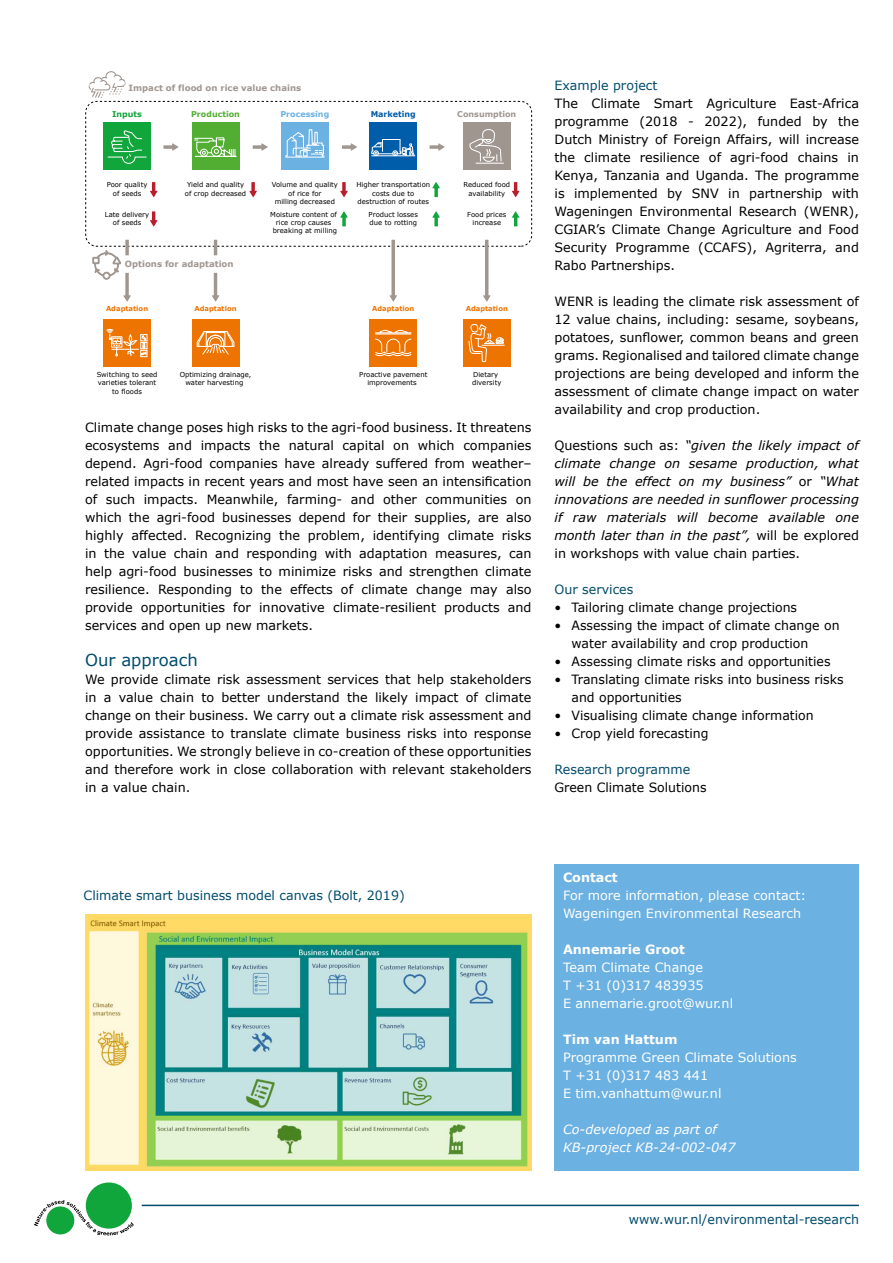
<style>
.page{position:relative;width:893px;height:1263px;background:#fff}
.page>*{position:absolute;margin:0;border:0;box-sizing:border-box;transform-origin:0 0}
.t1{font:16.5px "Verdana";color:#004b6c}
.t2{font:12.75px/18px "Verdana";color:#000;text-align:justify}
.t3{font:italic 12.75px/18px "Verdana";color:#000;text-align:justify}
.t4{font:12.75px/18px "Verdana";color:#fff}
.t5{font:12.75px "Verdana";color:#004b6c}
.t6{font:italic 12.75px/18px "Verdana";color:#fff}
.t7{font:700 12.75px "Verdana";color:#fff}
.t8{font:700 8.55px "Verdana";color:#a09690}
.t9{font:700 7.95px "Verdana";color:#a09690}
.t10{font:700 7.95px "Verdana";color:#6bb1e2}
.t11{font:700 7.95px "Verdana";color:#52ae32}
.t12{font:700 7.95px "Verdana";color:#005da9}
.t13{font:700 7.95px "Verdana";color:#11a63c}
.t14{font:6.9px/8.2px "Verdana";color:#000;text-align:center}
.t15{font:700 6.9px "Verdana";color:#ee7402}
.s1{font-style:normal}
</style>
<div class="page">
<hr style="left:142px;top:1205px;width:717px;height:1px;background:#004b6c">
<div style="left:86px;top:1182px;width:46px;height:46px;background:#11a63c;border-radius:50%"></div>
<svg style="left:34px;top:1200px;width:100px;height:35px"></svg>
<div style="left:554px;top:864px;width:305px;height:306px;background:#6bb1e2"></div>
<div style="left:192px;top:319px;width:47px;height:48px;background:#ee7402"></div>
<div style="left:281px;top:123px;width:47px;height:47px;background:#6bb1e2"></div>
<svg style="left:285px;top:129px;width:40px;height:29px"></svg>
<div style="left:463px;top:123px;width:47px;height:47px;background:#a09690"></div>
<svg style="left:468px;top:100px;width:36px;height:64px"></svg>
<div style="left:370px;top:123px;width:47px;height:47px;background:#005da9"></div>
<svg style="left:371px;top:139px;width:44px;height:17px"></svg>
<svg style="left:163px;top:143px;width:15px;height:8px"></svg>
<svg style="left:253px;top:143px;width:15px;height:8px"></svg>
<svg style="left:342px;top:143px;width:15px;height:8px"></svg>
<svg style="left:430px;top:143px;width:15px;height:8px"></svg>
<div style="left:85px;top:101px;width:447px;height:145px;border:1px dashed #000;border-radius:11px"></div>
<svg style="left:89px;top:71px;width:37px;height:27px"></svg>
<svg style="left:150px;top:182px;width:7px;height:15px"></svg>
<svg style="left:150px;top:211px;width:7px;height:15px"></svg>
<svg style="left:249px;top:182px;width:8px;height:15px"></svg>
<svg style="left:340px;top:182px;width:8px;height:15px"></svg>
<svg style="left:340px;top:211px;width:8px;height:15px"></svg>
<svg style="left:512px;top:182px;width:7px;height:15px"></svg>
<svg style="left:512px;top:211px;width:7px;height:15px"></svg>
<svg style="left:432px;top:211px;width:8px;height:15px"></svg>
<svg style="left:432px;top:182px;width:8px;height:15px"></svg>
<div style="left:104px;top:123px;width:47px;height:47px;background:#11a63c"></div>
<div style="left:104px;top:319px;width:47px;height:48px;background:#ee7402"></div>
<svg style="left:107px;top:130px;width:40px;height:34px"></svg>
<div style="left:192px;top:123px;width:47px;height:47px;background:#52ae32"></div>
<svg style="left:194px;top:137px;width:43px;height:20px"></svg>
<svg style="left:212px;top:273px;width:7px;height:29px"></svg>
<div style="left:370px;top:319px;width:47px;height:48px;background:#ee7402"></div>
<svg style="left:389px;top:240px;width:8px;height:62px"></svg>
<div style="left:463px;top:319px;width:47px;height:48px;background:#ee7402"></div>
<svg style="left:483px;top:240px;width:8px;height:62px"></svg>
<svg style="left:214px;top:240px;width:3px;height:15px"></svg>
<svg style="left:106px;top:329px;width:42px;height:28px"></svg>
<svg style="left:375px;top:330px;width:37px;height:27px"></svg>
<svg style="left:468px;top:324px;width:37px;height:39px"></svg>
<svg style="left:93px;top:240px;width:38px;height:62px"></svg>
<svg style="left:197px;top:331px;width:38px;height:24px"></svg>
<img style="left:86px;top:915px;width:445px;height:255px">
<p class="t8" style="left:129px;top:82px;width:174px">Impact of flood on rice value chains</p>
<p class="t13" style="left:112px;top:110px;width:31px">Inputs</p>
<p class="t11" style="left:191px;top:110px;width:50px">Production</p>
<p class="t10" style="left:280px;top:110px;width:50px">Processing</p>
<p class="t12" style="left:371px;top:110px;width:47px">Marketing</p>
<p class="t9" style="left:457px;top:110px;width:61px">Consumption</p>
<p class="t14" style="left:107px;top:181px;width:42px">Poor quality of seeds</p>
<p class="t14" style="left:105px;top:210px;width:46px">Late delivery of seeds</p>
<p class="t14" style="left:185px;top:181px;width:63px">Yield and quality of crop decreased</p>
<p class="t14" style="left:272px;top:181px;width:68px">Volume and quality of rice for<br>milling decreased</p>
<p class="t14" style="left:270px;top:210px;width:68px">Moisture content of rice crop causes breaking at milling</p>
<p class="t14" style="left:356px;top:181px;width:75px">Higher transportation costs due to destruction of routes</p>
<p class="t14" style="left:369px;top:210px;width:51px;text-align:left">Product losses due to rotting</p>
<p class="t14" style="left:463px;top:181px;width:48px">Reduced food availability</p>
<p class="t14" style="left:467px;top:210px;width:41px">Food prices increase</p>
<p class="t8" style="left:125px;top:259px;width:110px">Options for adaptation</p>
<p class="t15" style="left:106px;top:304px;width:44px">Adaptation</p>
<p class="t15" style="left:194px;top:304px;width:44px">Adaptation</p>
<p class="t15" style="left:372px;top:304px;width:44px">Adaptation</p>
<p class="t15" style="left:466px;top:304px;width:44px">Adaptation</p>
<p class="t14" style="left:97px;top:371px;width:62px">Switching to seed varieties tolerant to floods</p>
<p class="t14" style="left:180px;top:371px;width:73px">Optimizing drainage, water harvesting</p>
<p class="t14" style="left:359px;top:371px;width:70px">Proactive pavement improvements</p>
<p class="t14" style="left:472px;top:371px;width:31px;text-align:left">Dietary diversity</p>
<p class="t2" style="left:85px;top:419px;width:448px">Climate change poses high risks to the agri-food business. It threatens ecosystems and impacts the natural capital on which companies depend. Agri-food companies have already suffered from weather– related impacts in recent years and most have seen an intensification of such impacts. Meanwhile, farming- and other communities on which the agri-food businesses depend for their supplies, are also highly affected. Recognizing the problem, identifying climate risks in the value chain and responding with adaptation measures, can help agri-food businesses to minimize risks and strengthen climate resilience. Responding to the effects of climate change may also provide opportunities for innovative climate-resilient products and services and open up new markets.</p>
<p class="t1" style="left:85px;top:650px;width:114px">Our approach</p>
<p class="t2" style="left:85px;top:671px;width:448px">We provide climate risk assessment services that help stakeholders in a value chain to better understand the likely impact of climate change on their business. We carry out a climate risk assessment and provide assistance to translate climate business risks into response opportunities. We strongly believe in co-creation of these opportunities and therefore work in close collaboration with relevant stakeholders in a value chain.</p>
<p class="t5" style="left:554px;top:77px;width:104px">Example project</p>
<p class="t2" style="left:554px;top:95px;width:306px">The Climate Smart Agriculture East-Africa programme (2018 - 2022), funded by the Dutch Ministry of Foreign Affairs, will increase the climate resilience of agri-food chains in Kenya, Tanzania and Uganda. The programme is implemented by SNV in partnership with Wageningen Environmental Research (WENR), CGIAR’s Climate Change Agriculture and Food Security Programme (CCAFS), Agriterra, and Rabo Partnerships.</p>
<p class="t2" style="left:554px;top:293px;width:306px">WENR is leading the climate risk assessment of 12 value chains, including: sesame, soybeans, potatoes, sunflower, common beans and green grams. Regionalised and tailored climate change projections are being developed and inform the assessment of climate change impact on water availability and crop production.</p>
<p class="t3" style="left:554px;top:436px;width:306px"><span class="s1">Questions such as:</span> “given the likely impact of climate change on sesame production, what will be the effect on my business” <span class="s1">or</span> “What innovations are needed in sunflower processing if raw materials will become available one month later than in the past”, <span class="s1">will be explored in workshops with value chain parties.</span></p>
<p class="t5" style="left:554px;top:581px;width:80px">Our services</p>
<p class="t2" style="left:554px;top:599px;width:244px">• Tailoring climate change projections</p>
<p class="t2" style="left:571px;top:617px;width:270px;text-indent:-17px">• Assessing the impact of climate change on water availability and crop production</p>
<p class="t2" style="left:554px;top:653px;width:278px">• Assessing climate risks and opportunities</p>
<p class="t2" style="left:571px;top:671px;width:274px;text-indent:-17px">• Translating climate risks into business risks and opportunities</p>
<p class="t2" style="left:554px;top:707px;width:261px">• Visualising climate change information</p>
<p class="t2" style="left:554px;top:725px;width:156px">• Crop yield forecasting</p>
<p class="t5" style="left:554px;top:761px;width:137px">Research programme</p>
<p class="t2" style="left:554px;top:779px;width:154px">Green Climate Solutions</p>
<p class="t5" style="left:84px;top:887px;width:323px">Climate smart business model canvas (Bolt, 2019)</p>
<p class="t7" style="left:563px;top:869px;width:56px">Contact</p>
<p class="t4" style="left:563px;top:887px;width:245px">For more information, please contact:<br>Wageningen Environmental Research</p>
<p class="t7" style="left:563px;top:941px;width:124px">Annemarie Groot</p>
<p class="t4" style="left:563px;top:959px;width:172px">Team Climate Change<br>T +31 (0)317 483935<br>E annemarie.groot@wur.nl</p>
<p class="t7" style="left:563px;top:1031px;width:116px">Tim van Hattum</p>
<p class="t4" style="left:563px;top:1049px;width:235px">Programme Green Climate Solutions<br>T +31 (0)317 483 441<br>E tim.vanhattum@wur.nl</p>
<p class="t6" style="left:563px;top:1120px;width:174px">Co-developed as part of<br>KB-project KB-24-002-047</p>
<p class="t5" style="left:629px;top:1211px;width:232px">www.wur.nl/environmental-research</p>
</div>
